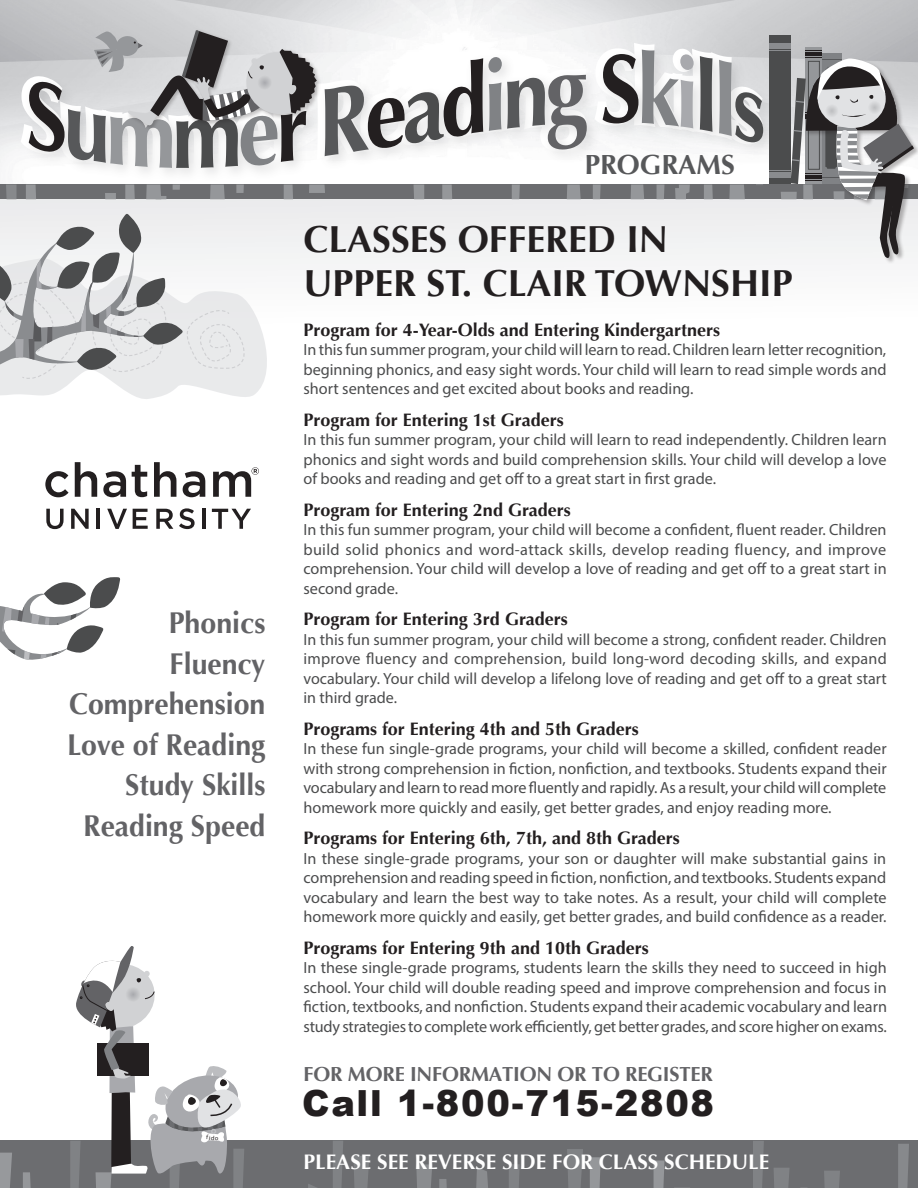
<style>
.page{position:relative;width:918px;height:1188px;background:#fff}
.page>*{position:absolute;margin:0;border:0;box-sizing:border-box;transform-origin:0 0}
.t1{font:700 37.5px "Optima";color:#231f20}
.t2{font:900 36px "Arial";letter-spacing:.05em;color:#231f20}
.Tuition{font:700 30px "Optima";color:#636366;scale:.95 1}
.t3{font:700 27.6px "Optima";color:#57585a}
.t4{font:700 21px "Optima";color:#fff}
.t5{font:700 20.25px "Optima";letter-spacing:-.01em;color:#636366}
.Program_title{font:700 18px "Optima";color:#231f20}
.course_descript{font:16.2px/19.5px "Myriad Pro";color:#4b4c4d;text-align:justify}
.t6{font:6.3px "Myriad Pro";color:#231f20}
</style>
<div class="page">
<div style="left:0;top:0;width:918px;height:339px;background:#f6f6f7"></div>
<svg style="left:0;top:213px;width:267px;height:186px"></svg>
<svg style="left:0;top:0;width:918px;height:184px"></svg>
<svg style="left:806px;top:47px;width:16px;height:4px"></svg>
<svg style="left:770px;top:36px;width:21px;height:15px"></svg>
<div style="left:770px;top:44px;width:21px;height:5px;background:#8a8c8f"></div>
<div style="left:0;top:184px;width:918px;height:15px;background:#6c6d70"></div>
<svg style="left:26px;top:185px;width:10px;height:14px"></svg>
<svg style="left:173px;top:185px;width:7px;height:5px"></svg>
<svg style="left:210px;top:185px;width:15px;height:14px"></svg>
<svg style="left:512px;top:185px;width:8px;height:14px"></svg>
<svg style="left:567px;top:185px;width:14px;height:14px"></svg>
<svg style="left:657px;top:185px;width:7px;height:14px"></svg>
<svg style="left:729px;top:185px;width:16px;height:14px"></svg>
<svg style="left:125px;top:185px;width:10px;height:14px"></svg>
<div style="left:236px;top:185px;width:8px;height:8px;background:#95979a"></div>
<svg style="left:284px;top:185px;width:9px;height:14px"></svg>
<svg style="left:309px;top:185px;width:16px;height:8px"></svg>
<svg style="left:442px;top:185px;width:10px;height:14px"></svg>
<svg style="left:593px;top:185px;width:8px;height:14px"></svg>
<svg style="left:631px;top:185px;width:13px;height:14px"></svg>
<svg style="left:679px;top:185px;width:11px;height:9px"></svg>
<svg style="left:704px;top:185px;width:9px;height:14px"></svg>
<svg style="left:146px;top:185px;width:20px;height:14px"></svg>
<div style="left:675px;top:188px;width:11px;height:11px;background:#95979a"></div>
<svg style="left:414px;top:185px;width:10px;height:14px"></svg>
<div style="left:105px;top:193px;width:11px;height:6px;background:#95979a"></div>
<svg style="left:6px;top:185px;width:11px;height:14px"></svg>
<div style="left:805px;top:58px;width:113px;height:206px;background:#231f20;opacity:.31"></div>
<svg style="left:770px;top:51px;width:144px;height:212px"></svg>
<svg style="left:824px;top:103px;width:14px;height:14px"></svg>
<svg style="left:0;top:577px;width:121px;height:83px"></svg>
<div style="left:0;top:1141px;width:918px;height:47px;background:#6c6d70"></div>
<svg style="left:23px;top:1172px;width:8px;height:16px"></svg>
<svg style="left:333px;top:1141px;width:10px;height:47px"></svg>
<svg style="left:416px;top:1164px;width:16px;height:24px"></svg>
<svg style="left:509px;top:1164px;width:11px;height:24px"></svg>
<svg style="left:654px;top:1161px;width:10px;height:27px"></svg>
<svg style="left:0;top:1153px;width:12px;height:35px"></svg>
<svg style="left:308px;top:1184px;width:9px;height:4px"></svg>
<svg style="left:353px;top:1156px;width:16px;height:32px"></svg>
<div style="left:439px;top:1179px;width:8px;height:9px;background:#8a8c8f"></div>
<svg style="left:476px;top:1167px;width:12px;height:21px"></svg>
<svg style="left:567px;top:1149px;width:16px;height:39px"></svg>
<svg style="left:590px;top:1157px;width:11px;height:31px"></svg>
<svg style="left:675px;top:1187px;width:15px;height:1px"></svg>
<svg style="left:753px;top:1141px;width:11px;height:47px"></svg>
<svg style="left:774px;top:1168px;width:16px;height:20px"></svg>
<svg style="left:824px;top:1171px;width:16px;height:17px"></svg>
<svg style="left:898px;top:1144px;width:11px;height:44px"></svg>
<div style="left:23px;top:44px;width:755px;height:139px;background:#57585a;opacity:.18"></div>
<svg style="left:595px;top:43px;width:168px;height:101px"></svg>
<svg style="left:21px;top:30px;width:566px;height:141px"></svg>
<svg style="left:70px;top:946px;width:174px;height:242px"></svg>
<svg style="left:45px;top:471px;width:24px;height:26px"></svg>
<svg style="left:75px;top:462px;width:22px;height:35px"></svg>
<svg style="left:103px;top:471px;width:23px;height:26px"></svg>
<svg style="left:132px;top:465px;width:15px;height:32px"></svg>
<svg style="left:154px;top:462px;width:22px;height:35px"></svg>
<svg style="left:183px;top:471px;width:22px;height:26px"></svg>
<svg style="left:46px;top:509px;width:18px;height:20px"></svg>
<svg style="left:71px;top:509px;width:18px;height:20px"></svg>
<hr style="left:97px;top:509px;width:3px;height:20px;background:#231f20">
<svg style="left:107px;top:509px;width:20px;height:20px"></svg>
<svg style="left:133px;top:509px;width:15px;height:20px"></svg>
<svg style="left:156px;top:509px;width:17px;height:20px"></svg>
<svg style="left:179px;top:508px;width:16px;height:21px"></svg>
<hr style="left:202px;top:509px;width:4px;height:20px;background:#231f20">
<svg style="left:212px;top:509px;width:39px;height:20px"></svg>
<svg style="left:213px;top:467px;width:46px;height:30px"></svg>
<p class="Tuition" style="left:169px;top:605px;width:103px">Phonics</p>
<p class="Tuition" style="left:170px;top:646px;width:102px">Fluency</p>
<p class="Tuition" style="left:69px;top:686px;width:208px">Comprehension</p>
<p class="Tuition" style="left:67px;top:727px;width:210px">Love of Reading</p>
<p class="Tuition" style="left:125px;top:767px;width:149px">Study Skills</p>
<p class="Tuition" style="left:83px;top:808px;width:193px">Reading Speed</p>
<p class="t6" style="left:207px;top:1133px;width:14px;rotate:5deg">fido</p>
<p class="t3" style="left:585px;top:148px;width:152px">PROGRAMS</p>
<p class="t1" style="left:303px;top:217px;width:366px">CLASSES OFFERED IN</p>
<p class="t1" style="left:303px;top:262px;width:491px">UPPER ST. CLAIR TOWNSHIP</p>
<p class="Program_title" style="left:303px;top:319px;width:418px">Program for 4-Year-Olds and Entering Kindergartners</p>
<p class="course_descript" style="left:303px;top:340px;width:585px">In this fun summer program, your child will learn to read. Children learn letter recognition, beginning phonics, and easy sight words. Your child will learn to read simple words and short sentences and get excited about books and reading.</p>
<p class="Program_title" style="left:303px;top:409px;width:262px">Program for Entering 1st Graders</p>
<p class="course_descript" style="left:303px;top:430px;width:585px">In this fun summer program, your child will learn to read independently. Children learn phonics and sight words and build comprehension skills. Your child will develop a love of books and reading and get off to a great start in first grade.</p>
<p class="Program_title" style="left:303px;top:499px;width:269px">Program for Entering 2nd Graders</p>
<p class="course_descript" style="left:303px;top:520px;width:585px">In this fun summer program, your child will become a confident, fluent reader. Children build solid phonics and word-attack skills, develop reading fluency, and improve comprehension. Your child will develop a love of reading and get off to a great start in second grade.</p>
<p class="Program_title" style="left:303px;top:609px;width:266px">Program for Entering 3rd Graders</p>
<p class="course_descript" style="left:303px;top:629px;width:585px">In this fun summer program, your child will become a strong, confident reader. Children improve fluency and comprehension, build long-word decoding skills, and expand vocabulary. Your child will develop a lifelong love of reading and get off to a great start in third grade.</p>
<p class="Program_title" style="left:303px;top:718px;width:337px">Programs for Entering 4th and 5th Graders</p>
<p class="course_descript" style="left:303px;top:739px;width:585px">In these fun single-grade programs, your child will become a skilled, confident reader with strong comprehension in fiction, nonfiction, and textbooks. Students expand their vocabulary and learn to read more fluently and rapidly. As a result, your child will complete homework more quickly and easily, get better grades, and enjoy reading more.</p>
<p class="Program_title" style="left:303px;top:828px;width:378px">Programs for Entering 6th, 7th, and 8th Graders</p>
<p class="course_descript" style="left:303px;top:848px;width:585px">In these single-grade programs, your son or daughter will make substantial gains in comprehension and reading speed in fiction, nonfiction, and textbooks. Students expand vocabulary and learn the best way to take notes. As a result, your child will complete homework more quickly and easily, get better grades, and build confidence as a reader.</p>
<p class="Program_title" style="left:303px;top:937px;width:347px">Programs for Entering 9th and 10th Graders</p>
<p class="course_descript" style="left:303px;top:958px;width:585px">In these single-grade programs, students learn the skills they need to succeed in high school. Your child will double reading speed and improve comprehension and focus in fiction, textbooks, and nonfiction. Students expand their academic vocabulary and learn study strategies to complete work efficiently, get better grades, and score higher on exams.</p>
<p class="t5" style="left:304px;top:1063px;width:411px">FOR MORE INFORMATION OR TO REGISTER</p>
<p class="t2" style="left:302px;top:1077px;width:414px">Call 1-800-715-2808</p>
<p class="t4" style="left:304px;top:1150px;width:467px">PLEASE SEE REVERSE SIDE FOR CLASS SCHEDULE</p>
</div>
